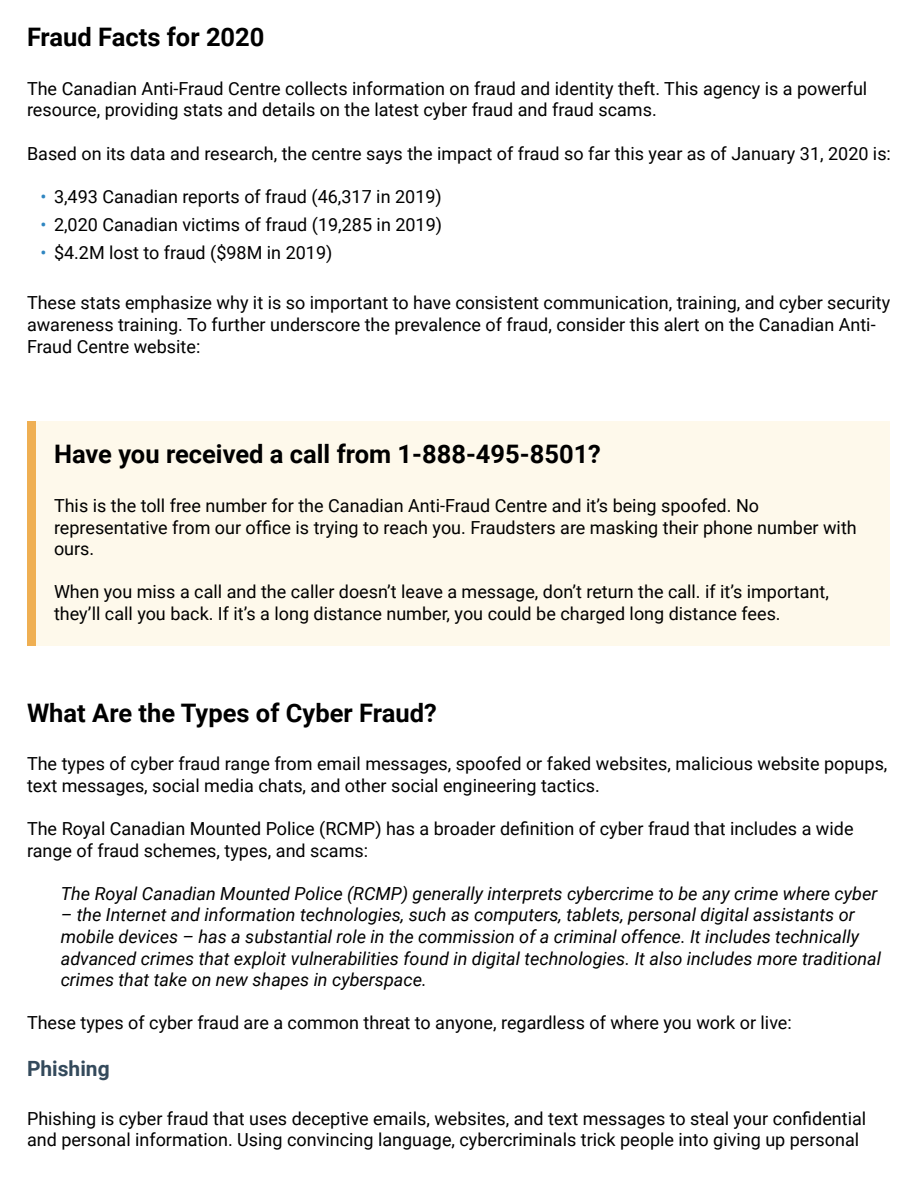
<style>
.page{position:relative;width:918px;height:1188px;background:#fff}
.page>*{position:absolute;margin:0;border:0;box-sizing:border-box;transform-origin:0 0}
.t1{font:700 25.5px "Roboto";color:#000}
.t2{font:700 21px "Roboto";color:#344a5c}
.t3{font:18px/21.6px "Roboto";color:#000}
.t4{font:italic 18px/21.6px "Roboto";color:#000}
.s1{color:#2f86c1}
</style>
<div class="page">
<div style="left:36px;top:421px;width:854px;height:224px;background:#fef9eb"></div>
<div style="left:27px;top:421px;width:9px;height:224px;background:#efaf52"></div>
<h1 class="t1" style="left:27px;top:19px;width:239px">Fraud Facts for 2020</h1>
<p class="t3" style="left:27px;top:77px;width:842px">The Canadian Anti-Fraud Centre collects information on fraud and identity theft. This agency is a powerful resource, providing stats and details on the latest cyber fraud and fraud scams.</p>
<p class="t3" style="left:27px;top:142px;width:866px">Based on its data and research, the centre says the impact of fraud so far this year as of January 31, 2020 is:</p>
<p class="t3" style="left:40px;top:185px;width:403px"><span class="s1">•</span> 3,493 Canadian reports of fraud (46,317 in 2019)</p>
<p class="t3" style="left:40px;top:213px;width:403px"><span class="s1">•</span> 2,020 Canadian victims of fraud (19,285 in 2019)</p>
<p class="t3" style="left:40px;top:242px;width:293px"><span class="s1">•</span> $4.2M lost to fraud ($98M in 2019)</p>
<p class="t3" style="left:27px;top:292px;width:865px">These stats emphasize why it is so important to have consistent communication, training, and cyber security awareness training. To further underscore the prevalence of fraud, consider this alert on the Canadian Anti-<br>Fraud Centre website:</p>
<h1 class="t1" style="left:54px;top:436px;width:549px">Have you received a call from 1-888-495-8501?</h1>
<p class="t3" style="left:54px;top:494px;width:804px">This is the toll free number for the Canadian Anti-Fraud Centre and it’s being spoofed. No representative from our office is trying to reach you. Fraudsters are masking their phone number with ours.</p>
<p class="t3" style="left:54px;top:581px;width:776px">When you miss a call and the caller doesn’t leave a message, don’t return the call. if it’s important, they’ll call you back. If it’s a long distance number, you could be charged long distance fees.</p>
<h1 class="t1" style="left:27px;top:695px;width:411px">What Are the Types of Cyber Fraud?</h1>
<p class="t3" style="left:27px;top:752px;width:862px">The types of cyber fraud range from email messages, spoofed or faked websites, malicious website popups, text messages, social media chats, and other social engineering tactics.</p>
<p class="t3" style="left:27px;top:817px;width:828px">The Royal Canadian Mounted Police (RCMP) has a broader definition of cyber fraud that includes a wide range of fraud schemes, types, and scams:</p>
<p class="t4" style="left:61px;top:882px;width:818px">The Royal Canadian Mounted Police (RCMP) generally interprets cybercrime to be any crime where cyber</p>
<p class="t4" style="left:61px;top:904px;width:822px">– the Internet and information technologies, such as computers, tablets, personal digital assistants or mobile devices – has a substantial role in the commission of a criminal offence. It includes technically advanced crimes that exploit vulnerabilities found in digital technologies. It also includes more traditional crimes that take on new shapes in cyberspace.</p>
<p class="t3" style="left:27px;top:1012px;width:766px">These types of cyber fraud are a common threat to anyone, regardless of where you work or live:</p>
<p class="t2" style="left:27px;top:1054px;width:84px">Phishing</p>
<p class="t3" style="left:27px;top:1107px;width:841px">Phishing is cyber fraud that uses deceptive emails, websites, and text messages to steal your confidential and personal information. Using convincing language, cybercriminals trick people into giving up personal</p>
</div>
